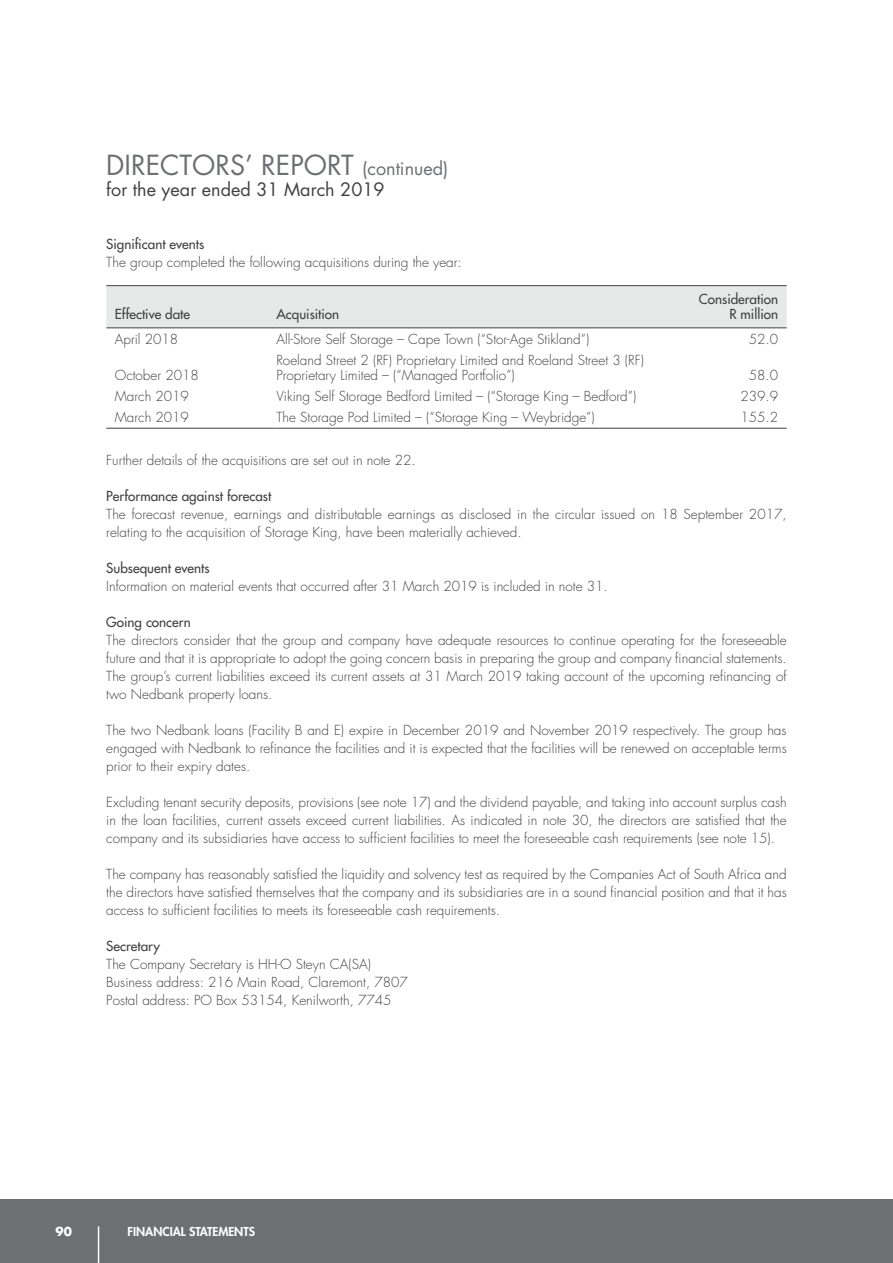
<style>
.page{position:relative;width:893px;height:1263px;background:#fff}
.page>*{position:absolute;margin:0;border:0;box-sizing:border-box;transform-origin:0 0}
.t1{font:27px "Futura Std";color:#6d6f71}
.t2{font:18px "Futura Std";color:#414142}
.t3{font:300 13.5px/18px "Futura Std";color:#414142;text-align:justify}
.t4{font:500 13.5px/15px "Futura Std";color:#414142;text-align:right}
.t5{font:800 12px "Futura Std";color:#fff}
.t6{font:700 12px "Futura Std";color:#fff}
.s1{font-size:18px}
</style>
<div class="page">
<div style="left:0;top:1199px;width:893px;height:64px;background:#6d6f71"></div>
<hr style="left:98px;top:1226px;width:1px;height:37px;background:#fff">
<div style="left:106px;top:286px;width:681px;height:41px;background:#e7e8e8"></div>
<hr style="left:106px;top:285px;width:170px;height:1px;background:#414142">
<hr style="left:276px;top:285px;width:383px;height:1px;background:#414142">
<hr style="left:659px;top:285px;width:128px;height:1px;background:#414142">
<hr style="left:106px;top:327px;width:170px;height:1px;background:#414142">
<hr style="left:276px;top:327px;width:383px;height:1px;background:#414142">
<hr style="left:659px;top:327px;width:128px;height:1px;background:#414142">
<hr style="left:106px;top:428px;width:170px;height:1px;background:#414142">
<hr style="left:276px;top:428px;width:383px;height:1px;background:#414142">
<hr style="left:659px;top:428px;width:128px;height:1px;background:#414142">
<h1 class="t1" style="left:106px;top:148px;width:343px">DIRECTORS’ REPORT <span class="s1">(continued)</span></h1>
<h2 class="t2" style="left:106px;top:178px;width:280px">for the year ended 31 March 2019</h2>
<p class="t4" style="left:106px;top:237px;width:99px">Significant events</p>
<p class="t3" style="left:106px;top:254px;width:357px">The group completed the following acquisitions during the year:</p>
<p class="t4" style="left:115px;top:307px;width:77px">Effective date</p>
<p class="t4" style="left:276px;top:307px;width:64px">Acquisition</p>
<p class="t4" style="left:699px;top:292px;width:81px">Consideration<br>R million</p>
<p class="t3" style="left:115px;top:331px;width:65px">April 2018</p>
<p class="t3" style="left:276px;top:331px;width:314px">All-Store Self Storage – Cape Town (“Stor-Age Stikland”)</p>
<p class="t3" style="left:749px;top:331px;width:31px">52.0</p>
<p class="t3" style="left:115px;top:367px;width:86px">October 2018</p>
<p class="t3" style="left:276px;top:353px;width:369px;line-height:15px">Roeland Street 2 (RF) Proprietary Limited and Roeland Street 3 (RF)<br>Proprietary Limited – (“Managed Portfolio”)</p>
<p class="t3" style="left:749px;top:367px;width:31px">58.0</p>
<p class="t3" style="left:115px;top:387px;width:76px">March 2019</p>
<p class="t3" style="left:276px;top:387px;width:361px">Viking Self Storage Bedford Limited – (“Storage King – Bedford”)</p>
<p class="t3" style="left:740px;top:387px;width:39px">239.9</p>
<p class="t3" style="left:115px;top:408px;width:76px">March 2019</p>
<p class="t3" style="left:276px;top:408px;width:320px">The Storage Pod Limited – (“Storage King – Weybridge”)</p>
<p class="t3" style="left:740px;top:408px;width:39px">155.2</p>
<p class="t3" style="left:106px;top:451px;width:311px">Further details of the acquisitions are set out in note 22.</p>
<p class="t4" style="left:106px;top:488px;width:167px">Performance against forecast</p>
<p class="t3" style="left:106px;top:505px;width:682px">The forecast revenue, earnings and distributable earnings as disclosed in the circular issued on 18 September 2017, relating to the acquisition of Storage King, have been materially achieved.</p>
<p class="t4" style="left:106px;top:560px;width:105px">Subsequent events</p>
<p class="t3" style="left:106px;top:577px;width:503px">Information on material events that occurred after 31 March 2019 is included in note 31.</p>
<p class="t4" style="left:106px;top:614px;width:86px">Going concern</p>
<p class="t3" style="left:106px;top:631px;width:682px">The directors consider that the group and company have adequate resources to continue operating for the foreseeable future and that it is appropriate to adopt the going concern basis in preparing the group and company financial statements.<br>The group’s current liabilities exceed its current assets at 31 March 2019 taking account of the upcoming refinancing of two Nedbank property loans.</p>
<p class="t3" style="left:106px;top:721px;width:682px">The two Nedbank loans (Facility B and E) expire in December 2019 and November 2019 respectively. The group has engaged with Nedbank to refinance the facilities and it is expected that the facilities will be renewed on acceptable terms prior to their expiry dates.</p>
<p class="t3" style="left:106px;top:793px;width:682px">Excluding tenant security deposits, provisions (see note 17) and the dividend payable, and taking into account surplus cash in the loan facilities, current assets exceed current liabilities. As indicated in note 30, the directors are satisfied that the company and its subsidiaries have access to sufficient facilities to meet the foreseeable cash requirements (see note 15).</p>
<p class="t3" style="left:106px;top:865px;width:682px">The company has reasonably satisfied the liquidity and solvency test as required by the Companies Act of South Africa and the directors have satisfied themselves that the company and its subsidiaries are in a sound financial position and that it has access to sufficient facilities to meets its foreseeable cash requirements.</p>
<p class="t4" style="left:106px;top:938px;width:55px">Secretary</p>
<p class="t3" style="left:106px;top:955px;width:303px;text-align:left">The Company Secretary is HH-O Steyn CA(SA)<br>Business address: 216 Main Road, Claremont, 7807<br>Postal address: PO Box 53154, Kenilworth, 7745</p>
<p class="t6" style="left:56px;top:1223px;width:18px">90</p>
<p class="t5" style="left:128px;top:1224px;width:129px">FINANCIAL STATEMENTS</p>
</div>
